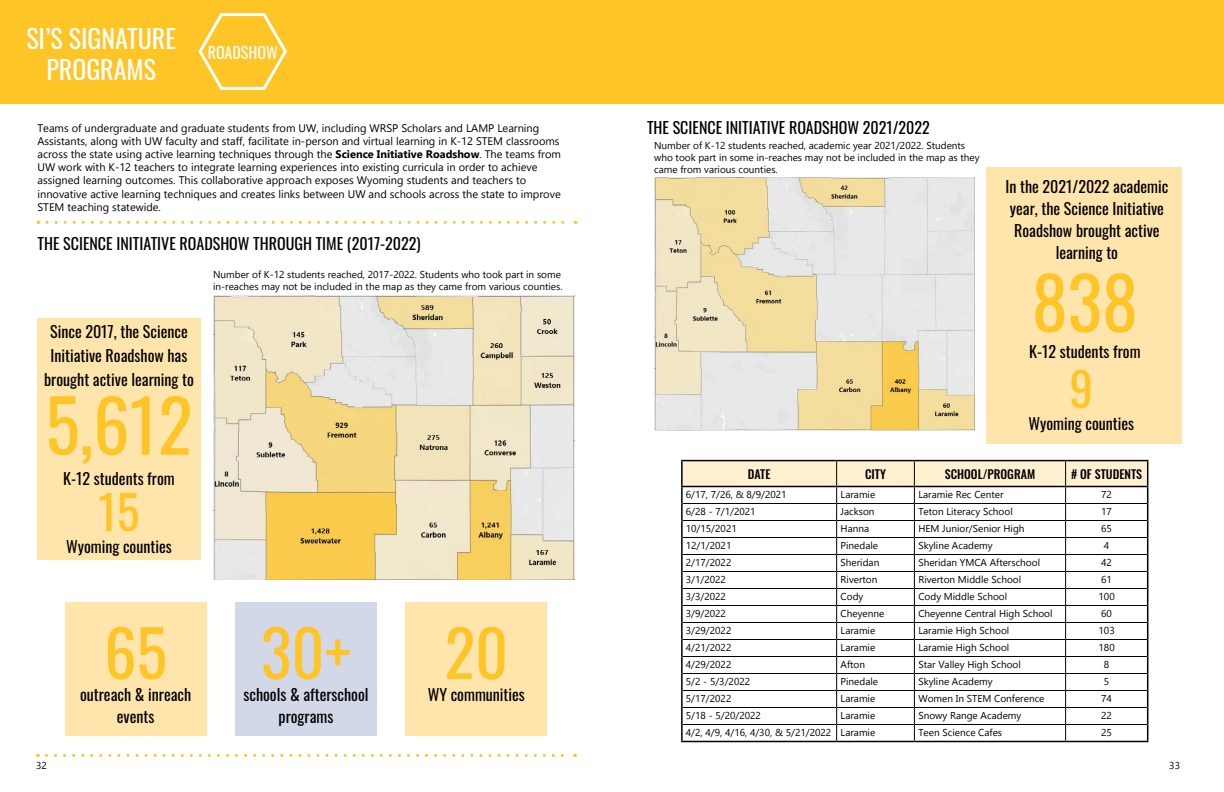
<style>
.page{position:relative;width:1224px;height:792px;background:#fff}
.page>*{position:absolute;margin:0;border:0;box-sizing:border-box;transform-origin:0 0}
.t1{font:72px "Oswald";color:#ffc425}
.t2{font:64px "Oswald";color:#ffc425}
.t3{font:47px "Oswald";color:#ffc425}
.t4{font:26px/31.2px "Oswald";color:#fff;text-align:center}
.t5{font:16px/22px "Oswald";color:#000;text-align:center}
.t6{font:16px "Oswald";color:#fff}
.t7{font:500 12px "Oswald";color:#000}
.t8{font:11px/13.2px "Gadugi";color:#000}
.t9{font:10px/12px "Gadugi";color:#000}
.s1{font-weight:700}
</style>
<div class="page">
<div style="left:0;top:0;width:1224px;height:103px;background:#ffc425"></div>
<svg style="left:198px;top:13px;width:89px;height:77px"></svg>
<svg style="left:47px;top:221px;width:529px;height:3px"></svg>
<div style="left:37px;top:319px;width:163px;height:241px;background:#ffe5ac"></div>
<div style="left:65px;top:603px;width:141px;height:133px;background:#ffe5ac"></div>
<div style="left:235px;top:603px;width:142px;height:133px;background:#d3d8e8"></div>
<div style="left:406px;top:603px;width:141px;height:133px;background:#ffe5ac"></div>
<svg style="left:46px;top:754px;width:529px;height:3px"></svg>
<img style="left:213px;top:295px;width:362px;height:285px">
<div style="left:986px;top:167px;width:196px;height:277px;background:#ffe5ac"></div>
<hr style="left:681px;top:460px;width:156px;height:1px;background:#000">
<hr style="left:837px;top:460px;width:77px;height:1px;background:#000">
<hr style="left:914px;top:460px;width:152px;height:1px;background:#000">
<hr style="left:1066px;top:460px;width:82px;height:1px;background:#000">
<hr style="left:681px;top:741px;width:156px;height:1px;background:#000">
<hr style="left:837px;top:741px;width:77px;height:1px;background:#000">
<hr style="left:914px;top:741px;width:152px;height:1px;background:#000">
<hr style="left:1066px;top:741px;width:82px;height:1px;background:#000">
<svg style="left:681px;top:461px;width:467px;height:280px"></svg>
<img style="left:654px;top:177px;width:321px;height:253px">
<h3 class="t4" style="left:26px;top:20px;width:151px">SI’S SIGNATURE<br>PROGRAMS</h3>
<h3 class="t6" style="left:208px;top:38px;width:72px">ROADSHOW</h3>
<p class="t8" style="left:37px;top:121px;width:525px">Teams of undergraduate and graduate students from UW, including WRSP Scholars and LAMP Learning Assistants, along with UW faculty and staff, facilitate in-person and virtual learning in K-12 STEM classrooms across the state using active learning techniques through the <span class="s1">Science Initiative Roadshow</span>. The teams from UW work with K-12 teachers to integrate learning experiences into existing curricula in order to achieve assigned learning outcomes. This collaborative approach exposes Wyoming students and teachers to innovative active learning techniques and creates links between UW and schools across the state to improve STEM teaching statewide.</p>
<h3 class="t5" style="left:37px;top:230px;width:385px">THE SCIENCE INITIATIVE ROADSHOW THROUGH TIME (2017-2022)</h3>
<h3 class="t5" style="left:44px;top:318px;width:151px;line-height:24px">Since 2017, the Science<br>Initiative Roadshow has brought active learning to</h3>
<h1 class="t1" style="left:46px;top:361px;width:148px">5,612</h1>
<h3 class="t5" style="left:63px;top:466px;width:113px">K-12 students from</h3>
<h3 class="t3" style="left:99px;top:470px;width:42px">15</h3>
<h3 class="t5" style="left:66px;top:534px;width:107px">Wyoming counties</h3>
<p class="t9" style="left:213px;top:268px;width:351px">Number of K-12 students reached, 2017-2022. Students who took part in some in-reaches may not be included in the map as they came from various counties.</p>
<h2 class="t2" style="left:104px;top:596px;width:64px">65</h2>
<h3 class="t5" style="left:80px;top:682px;width:113px">outreach &amp; inreach events</h3>
<h2 class="t2" style="left:261px;top:596px;width:92px">30+</h2>
<h3 class="t5" style="left:243px;top:682px;width:127px">schools &amp; afterschool programs</h3>
<h2 class="t2" style="left:444px;top:596px;width:65px">20</h2>
<h3 class="t5" style="left:428px;top:682px;width:99px">WY communities</h3>
<h3 class="t5" style="left:647px;top:115px;width:284px">THE SCIENCE INITIATIVE ROADSHOW 2021/2022</h3>
<p class="t9" style="left:654px;top:139px;width:327px">Number of K-12 students reached, academic year 2021/2022. Students who took part in some in-reaches may not be included in the map as they came from various counties.</p>
<h3 class="t5" style="left:1005px;top:174px;width:164px">In the 2021/2022 academic year, the Science Initiative<br>Roadshow brought active learning to</h3>
<h1 class="t1" style="left:1032px;top:239px;width:108px">838</h1>
<h3 class="t5" style="left:1029px;top:339px;width:113px">K-12 students from</h3>
<h3 class="t3" style="left:1070px;top:348px;width:25px">9</h3>
<h3 class="t5" style="left:1029px;top:411px;width:107px">Wyoming counties</h3>
<p class="t7" style="left:748px;top:468px;width:24px">DATE</p>
<p class="t7" style="left:865px;top:468px;width:22px">CITY</p>
<p class="t7" style="left:945px;top:468px;width:92px">SCHOOL/PROGRAM</p>
<p class="t7" style="left:1071px;top:468px;width:72px"># OF STUDENTS</p>
<p class="t9" style="left:686px;top:488px;width:102px">6/17, 7/26, &amp; 8/9/2021</p>
<p class="t9" style="left:841px;top:488px;width:36px">Laramie</p>
<p class="t9" style="left:918px;top:488px;width:87px">Laramie Rec Center</p>
<p class="t9" style="left:1101px;top:488px;width:12px">72</p>
<p class="t9" style="left:686px;top:505px;width:71px">6/28 - 7/1/2021</p>
<p class="t9" style="left:841px;top:505px;width:36px">Jackson</p>
<p class="t9" style="left:918px;top:505px;width:96px">Teton Literacy School</p>
<p class="t9" style="left:1101px;top:505px;width:12px">17</p>
<p class="t9" style="left:686px;top:522px;width:52px">10/15/2021</p>
<p class="t9" style="left:841px;top:522px;width:30px">Hanna</p>
<p class="t9" style="left:918px;top:522px;width:108px">HEM Junior/Senior High</p>
<p class="t9" style="left:1101px;top:522px;width:12px">65</p>
<p class="t9" style="left:686px;top:539px;width:47px">12/1/2021</p>
<p class="t9" style="left:841px;top:539px;width:39px">Pinedale</p>
<p class="t9" style="left:918px;top:539px;width:76px">Skyline Academy</p>
<p class="t9" style="left:1104px;top:539px;width:7px">4</p>
<p class="t9" style="left:686px;top:556px;width:47px">2/17/2022</p>
<p class="t9" style="left:841px;top:556px;width:40px">Sheridan</p>
<p class="t9" style="left:918px;top:556px;width:123px">Sheridan YMCA Afterschool</p>
<p class="t9" style="left:1101px;top:556px;width:12px">42</p>
<p class="t9" style="left:686px;top:573px;width:42px">3/1/2022</p>
<p class="t9" style="left:841px;top:573px;width:38px">Riverton</p>
<p class="t9" style="left:918px;top:573px;width:104px">Riverton Middle School</p>
<p class="t9" style="left:1101px;top:573px;width:12px">61</p>
<p class="t9" style="left:686px;top:590px;width:42px">3/3/2022</p>
<p class="t9" style="left:841px;top:590px;width:24px">Cody</p>
<p class="t9" style="left:918px;top:590px;width:90px">Cody Middle School</p>
<p class="t9" style="left:1099px;top:590px;width:18px">100</p>
<p class="t9" style="left:686px;top:607px;width:42px">3/9/2022</p>
<p class="t9" style="left:841px;top:607px;width:45px">Cheyenne</p>
<p class="t9" style="left:918px;top:607px;width:136px">Cheyenne Central High School</p>
<p class="t9" style="left:1101px;top:607px;width:12px">60</p>
<p class="t9" style="left:686px;top:624px;width:47px">3/29/2022</p>
<p class="t9" style="left:841px;top:624px;width:36px">Laramie</p>
<p class="t9" style="left:918px;top:624px;width:92px">Laramie High School</p>
<p class="t9" style="left:1099px;top:624px;width:18px">103</p>
<p class="t9" style="left:686px;top:641px;width:47px">4/21/2022</p>
<p class="t9" style="left:841px;top:641px;width:36px">Laramie</p>
<p class="t9" style="left:918px;top:641px;width:92px">Laramie High School</p>
<p class="t9" style="left:1099px;top:641px;width:18px">180</p>
<p class="t9" style="left:686px;top:658px;width:47px">4/29/2022</p>
<p class="t9" style="left:841px;top:658px;width:26px">Afton</p>
<p class="t9" style="left:918px;top:658px;width:104px">Star Valley High School</p>
<p class="t9" style="left:1104px;top:658px;width:7px">8</p>
<p class="t9" style="left:686px;top:675px;width:66px">5/2 - 5/3/2022</p>
<p class="t9" style="left:841px;top:675px;width:39px">Pinedale</p>
<p class="t9" style="left:918px;top:675px;width:76px">Skyline Academy</p>
<p class="t9" style="left:1104px;top:675px;width:7px">5</p>
<p class="t9" style="left:686px;top:692px;width:47px">5/17/2022</p>
<p class="t9" style="left:841px;top:692px;width:36px">Laramie</p>
<p class="t9" style="left:918px;top:692px;width:128px">Women In STEM Conference</p>
<p class="t9" style="left:1101px;top:692px;width:12px">74</p>
<p class="t9" style="left:686px;top:709px;width:77px">5/18 - 5/20/2022</p>
<p class="t9" style="left:841px;top:709px;width:36px">Laramie</p>
<p class="t9" style="left:918px;top:709px;width:104px">Snowy Range Academy</p>
<p class="t9" style="left:1101px;top:709px;width:12px">22</p>
<p class="t9" style="left:686px;top:726px;width:191px">4/2, 4/9, 4/16, 4/30, &amp; 5/21/2022 Laramie</p>
<p class="t9" style="left:918px;top:726px;width:85px">Teen Science Cafes</p>
<p class="t9" style="left:1101px;top:726px;width:12px">25</p>
<p class="t9" style="left:36px;top:760px;width:12px">32</p>
<p class="t9" style="left:1169px;top:760px;width:12px">33</p>
</div>
